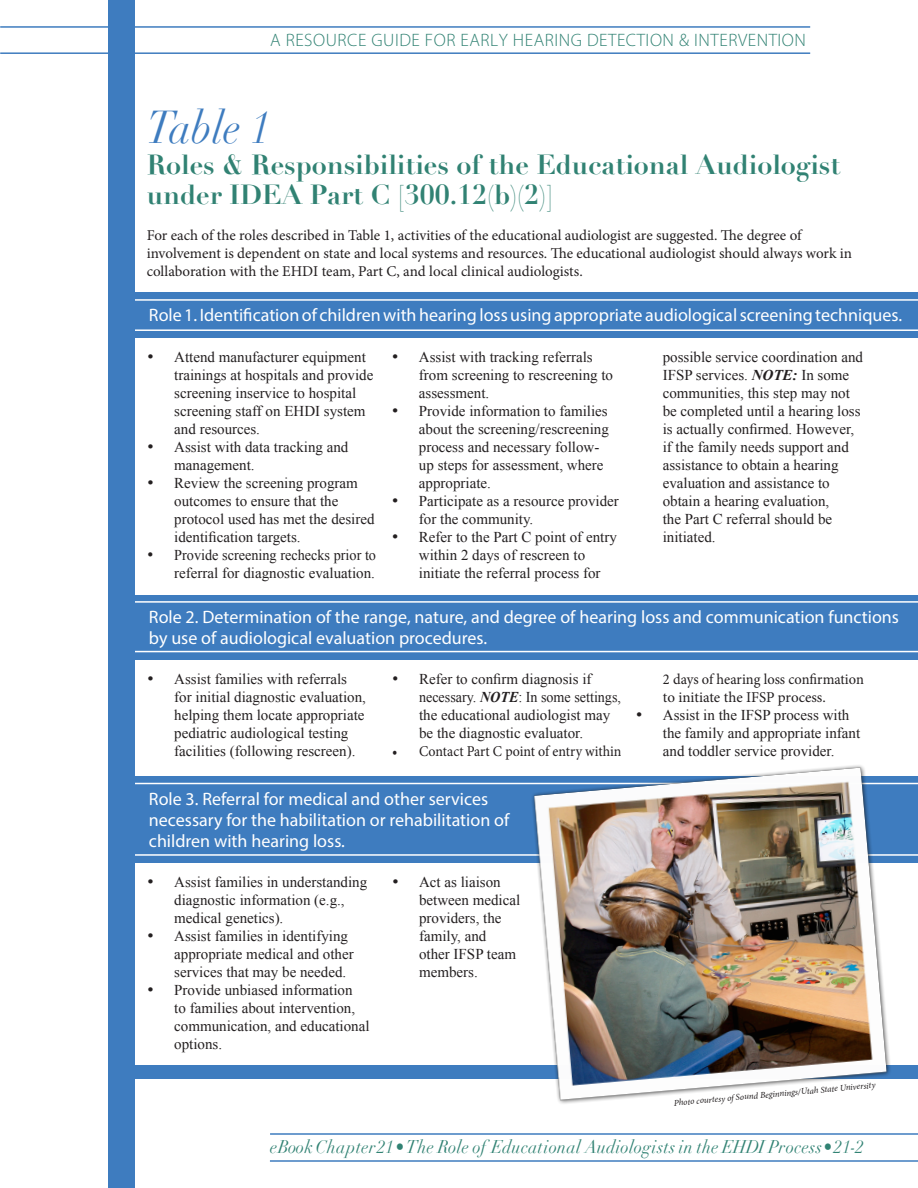
<style>
.page{position:relative;width:918px;height:1188px;background:#fff}
.page>*{position:absolute;margin:0;border:0;box-sizing:border-box;transform-origin:0 0}
.t1{font:italic 45px "Didot";color:#3e7cbf;scale:.9 1}
.t2{font:700 27px/30px "Didot";color:#318273}
.t3{font:18px/21px "Myriad Pro";color:#fff}
.t4{font:italic 18px "Didot";letter-spacing:.02em;color:#318273;scale:.93 1}
.t5{font:300 18px "Myriad Pro";letter-spacing:.03em;color:#318273}
.t6{font:15px/18px "Times New Roman";color:#231f20}
.t7{font:15px/18px "Minion Pro";color:#231f20}
.t8{font:15px/18px "Times New Roman";color:#231f20;text-align:right;scale:.95 1}
.t9{font:15px/18px "Minion Pro";color:#231f20;scale:.96 1}
.t10{font:15px "Minion Pro";color:#231f20;scale:.92 1}
.t11{font:italic 9px "Minion Pro";color:#231f20}
.s1{font-weight:700;font-style:italic}
</style>
<div class="page">
<hr style="left:270px;top:1133px;width:648px;height:2px;background:#3e7cbf">
<hr style="left:270px;top:1160px;width:648px;height:2px;background:#3e7cbf">
<div style="left:108px;top:0;width:27px;height:1188px;background:#3e7cbf"></div>
<div style="left:134px;top:293px;width:784px;height:45px;background:#3e7cbf"></div>
<hr style="left:135px;top:299px;width:783px;height:2px;background:#fff">
<hr style="left:135px;top:329px;width:783px;height:2px;background:#fff">
<div style="left:134px;top:595px;width:784px;height:65px;background:#3e7cbf"></div>
<hr style="left:135px;top:601px;width:783px;height:2px;background:#fff">
<hr style="left:135px;top:651px;width:783px;height:1px;background:#fff">
<hr style="left:0;top:26px;width:810px;height:2px;background:#3e7cbf">
<hr style="left:0;top:52px;width:810px;height:2px;background:#3e7cbf">
<div style="left:134px;top:1065px;width:784px;height:14px;background:#3e7cbf"></div>
<div style="left:134px;top:776px;width:784px;height:87px;background:#3e7cbf"></div>
<hr style="left:135px;top:783px;width:783px;height:1px;background:#fff">
<hr style="left:135px;top:854px;width:783px;height:2px;background:#fff">
<img style="left:523px;top:765px;width:380px;height:339px">
<p class="t5" style="left:270px;top:31px;width:537px">A RESOURCE GUIDE FOR EARLY HEARING DETECTION &amp; INTERVENTION</p>
<h1 class="t1" style="left:147px;top:100px;width:138px">Table 1</h1>
<h2 class="t2" style="left:147px;top:149px;width:695px">Roles &amp; Responsibilities of the Educational Audiologist under IDEA Part C [300.12(b)(2)]</h2>
<p class="t7" style="left:147px;top:226px;width:707px">For each of the roles described in Table 1, activities of the educational audiologist are suggested. The degree of involvement is dependent on state and local systems and resources. The educational audiologist should always work in collaboration with the EHDI team, Part C, and local clinical audiologists.</p>
<p class="t3" style="left:149px;top:304px;width:755px">Role 1. Identification of children with hearing loss using appropriate audiological screening techniques.</p>
<p class="t6" style="left:174px;top:348px;width:201px;text-indent:-27px">• Attend manufacturer equipment trainings at hospitals and provide screening inservice to hospital screening staff on EHDI system and resources.</p>
<p class="t6" style="left:174px;top:438px;width:176px;text-indent:-27px">• Assist with data tracking and management.</p>
<p class="t6" style="left:174px;top:474px;width:202px;text-indent:-27px">• Review the screening program outcomes to ensure that the protocol used has met the desired identification targets.</p>
<p class="t8" style="left:147px;top:546px;width:242px">• Provide screening rechecks prior to referral for diagnostic evaluation.</p>
<p class="t6" style="left:663px;top:348px;width:202px">possible service coordination and<br>IFSP services. <span class="s1">NOTE:</span> In some communities, this step may not be completed until a hearing loss is actually confirmed. However, if the family needs support and assistance to obtain a hearing evaluation and assistance to obtain a hearing evaluation,<br>the Part C referral should be initiated.</p>
<p class="t6" style="left:419px;top:348px;width:196px;text-indent:-27px">• Assist with tracking referrals from screening to rescreening to assessment.</p>
<p class="t6" style="left:419px;top:402px;width:191px;text-indent:-27px">• Provide information to families about the screening/rescreening process and necessary follow&shy;up steps for assessment, where appropriate.</p>
<p class="t6" style="left:419px;top:492px;width:201px;text-indent:-27px">• Participate as a resource provider for the community.</p>
<p class="t6" style="left:419px;top:528px;width:199px;text-indent:-27px">• Refer to the Part C point of entry within 2 days of rescreen to initiate the referral process for</p>
<p class="t3" style="left:149px;top:606px;width:752px">Role 2. Determination of the range, nature, and degree of hearing loss and communication functions by use of audiological evaluation procedures.</p>
<p class="t6" style="left:174px;top:670px;width:193px;text-indent:-27px">• Assist families with referrals for initial diagnostic evaluation, helping them locate appropriate pediatric audiological testing facilities (following rescreen).</p>
<p class="t6" style="left:419px;top:670px;width:203px;text-indent:-27px">• Refer to confirm diagnosis if necessary. <span class="s1">NOTE</span>: In some settings, the educational audiologist may be the diagnostic evaluator.</p>
<p class="t9" style="left:663px;top:671px;width:211px">2 days of hearing loss confirmation to initiate the IFSP process.</p>
<p class="t6" style="left:663px;top:706px;width:199px;text-indent:-27px">• Assist in the IFSP process with the family and appropriate infant and toddler service provider.</p>
<p class="t10" style="left:392px;top:741px;width:251px">• Contact Part C point of entry within</p>
<p class="t3" style="left:149px;top:788px;width:362px">Role 3. Referral for medical and other services necessary for the habilitation or rehabilitation of children with hearing loss.</p>
<p class="t6" style="left:174px;top:873px;width:194px;text-indent:-27px">• Assist families in understanding diagnostic information (e.g., medical genetics).</p>
<p class="t6" style="left:174px;top:927px;width:181px;text-indent:-27px">• Assist families in identifying appropriate medical and other services that may be needed.</p>
<p class="t6" style="left:174px;top:981px;width:197px;text-indent:-27px">• Provide unbiased information<br>to families about intervention, communication, and educational options.</p>
<p class="t6" style="left:419px;top:873px;width:103px;text-indent:-27px">• Act as liaison between medical providers, the family, and other IFSP team members.</p>
<p class="t11" style="left:673px;top:1097px;width:204px;rotate:-5deg">Photo courtesy of Sound Beginnings/Utah State University</p>
<p class="t4" style="left:270px;top:1136px;width:640px">eBook Chapter 21 • The Role of Educational Audiologists in the EHDI Process • 21-2</p>
</div>
